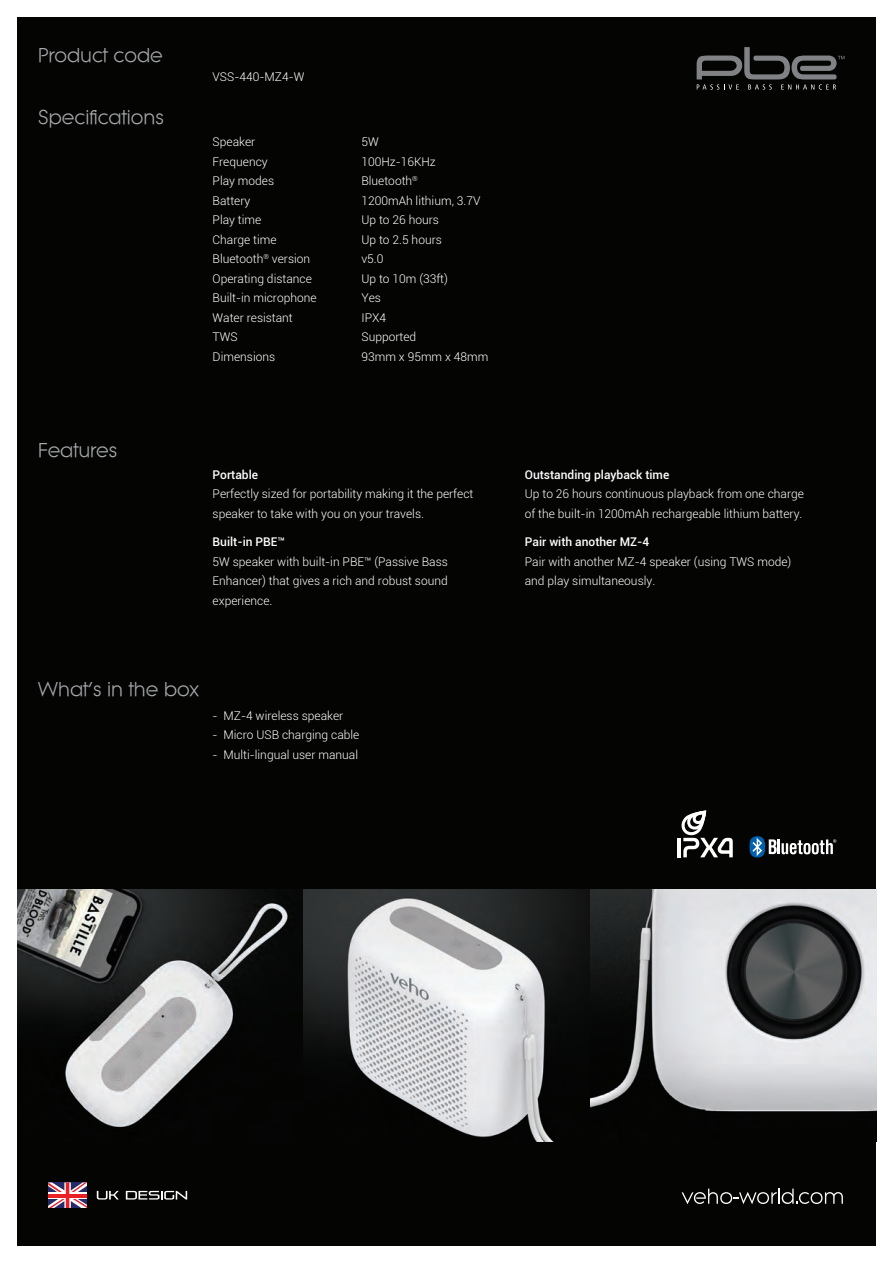
<style>
.page{position:relative;width:893px;height:1263px;background:#fff}
.page>*{position:absolute;margin:0;border:0;box-sizing:border-box;transform-origin:0 0}
.t1{font:19.5px "Beatnik SF";color:#a8a9ad}
.t2{font:300 12px/19.5px "Roboto";color:#fff}
.t3{font:500 12px "Roboto";color:#fff}
</style>
<div class="page">
<div style="left:17px;top:17px;width:859px;height:1229px;background:#040503"></div>
<svg style="left:48px;top:1182px;width:39px;height:26px"></svg>
<svg style="left:48px;top:1192px;width:39px;height:7px"></svg>
<svg style="left:64px;top:1182px;width:7px;height:26px"></svg>
<hr style="left:48px;top:1194px;width:39px;height:3px;background:#eb2025">
<hr style="left:66px;top:1182px;width:3px;height:26px;background:#eb2025">
<svg style="left:97px;top:1191px;width:22px;height:8px"></svg>
<svg style="left:126px;top:1191px;width:61px;height:8px"></svg>
<img style="left:17px;top:889px;width:859px;height:252px">
<svg style="left:682px;top:1188px;width:161px;height:16px"></svg>
<svg style="left:749px;top:836px;width:87px;height:21px"></svg>
<svg style="left:697px;top:47px;width:147px;height:43px"></svg>
<hr style="left:677px;top:838px;width:4px;height:19px;background:#fff">
<svg style="left:681px;top:810px;width:52px;height:47px"></svg>
<h1 class="t1" style="left:38px;top:44px;width:126px">Product code</h1>
<h1 class="t1" style="left:38px;top:106px;width:127px">Specifications</h1>
<p class="t2" style="left:213px;top:67px;width:93px">VSS-440-MZ4-W</p>
<p class="t2" style="left:213px;top:132px;width:44px">Speaker</p>
<p class="t2" style="left:361px;top:132px;width:19px">5W</p>
<p class="t2" style="left:213px;top:151px;width:57px">Frequency</p>
<p class="t2" style="left:361px;top:151px;width:76px">100Hz-16KHz</p>
<p class="t2" style="left:213px;top:171px;width:63px">Play modes</p>
<p class="t2" style="left:361px;top:171px;width:58px">Bluetooth<sup>®</sup></p>
<p class="t2" style="left:213px;top:190px;width:39px">Battery</p>
<p class="t2" style="left:361px;top:190px;width:120px">1200mAh lithium, 3.7V</p>
<p class="t2" style="left:213px;top:210px;width:50px">Play time</p>
<p class="t2" style="left:361px;top:210px;width:79px">Up to 26 hours</p>
<p class="t2" style="left:213px;top:229px;width:66px">Charge time</p>
<p class="t2" style="left:361px;top:229px;width:82px">Up to 2.5 hours</p>
<p class="t2" style="left:213px;top:249px;width:99px">Bluetooth<sup>®</sup> version</p>
<p class="t2" style="left:361px;top:249px;width:24px">v5.0</p>
<p class="t2" style="left:213px;top:268px;width:101px">Operating distance</p>
<p class="t2" style="left:361px;top:268px;width:88px">Up to 10m (33ft)</p>
<p class="t2" style="left:213px;top:288px;width:105px">Built-in microphone</p>
<p class="t2" style="left:361px;top:288px;width:21px">Yes</p>
<p class="t2" style="left:213px;top:307px;width:82px">Water resistant</p>
<p class="t2" style="left:361px;top:307px;width:26px">IPX4</p>
<p class="t2" style="left:213px;top:327px;width:27px">TWS</p>
<p class="t2" style="left:361px;top:327px;width:56px">Supported</p>
<p class="t2" style="left:213px;top:346px;width:64px">Dimensions</p>
<p class="t2" style="left:361px;top:346px;width:129px">93mm x 95mm x 48mm</p>
<h1 class="t1" style="left:38px;top:439px;width:81px">Features</h1>
<p class="t3" style="left:213px;top:466px;width:47px">Portable</p>
<p class="t2" style="left:213px;top:484px;width:262px">Perfectly sized for portability making it the perfect speaker to take with you on your travels.</p>
<p class="t3" style="left:213px;top:533px;width:74px">Built-in PBE™</p>
<p class="t2" style="left:213px;top:551px;width:237px;text-align:justify">5W speaker with built-in PBE™ (Passive Bass Enhancer) that gives a rich and robust sound experience.</p>
<h1 class="t1" style="left:38px;top:678px;width:162px">What’s in the box</h1>
<p class="t2" style="left:213px;top:705px;width:132px">- MZ-4 wireless speaker</p>
<p class="t2" style="left:213px;top:725px;width:148px">- Micro USB charging cable</p>
<p class="t2" style="left:213px;top:744px;width:147px">- Multi-lingual user manual</p>
<p class="t3" style="left:525px;top:466px;width:146px">Outstanding playback time</p>
<p class="t2" style="left:525px;top:484px;width:281px">Up to 26 hours continuous playback from one charge of the built-in 1200mAh rechargeable lithium battery.</p>
<p class="t3" style="left:525px;top:533px;width:126px">Pair with another MZ-4</p>
<p class="t2" style="left:525px;top:551px;width:268px">Pair with another MZ-4 speaker (using TWS mode) and play simultaneously.</p>
</div>
